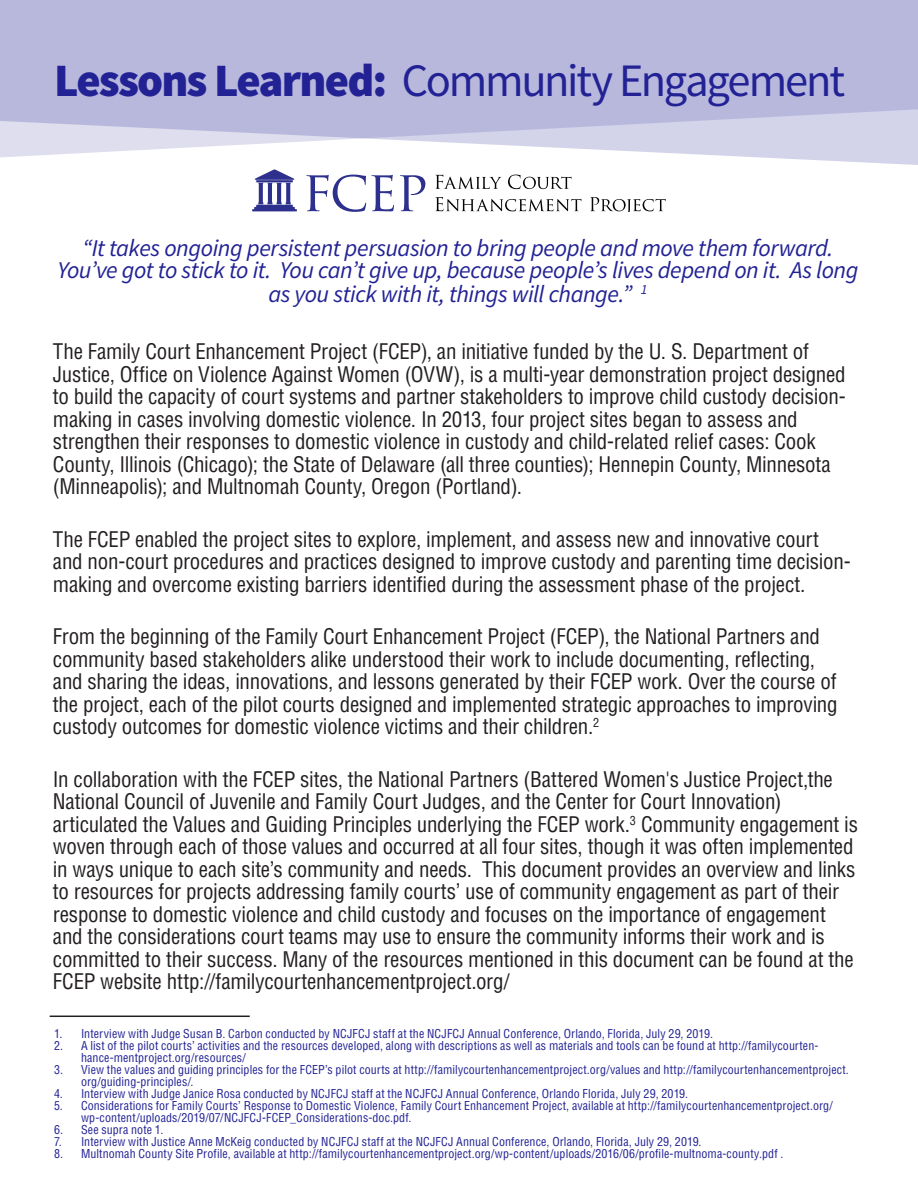
<style>
.page{position:relative;width:918px;height:1188px;background:#fff}
.page>*{position:absolute;margin:0;border:0;box-sizing:border-box;transform-origin:0 0}
.t1{font:46.5px "Source Sans Pro";letter-spacing:-.05em;color:#222295}
.t2{font:italic 24px/23.2px "Source Sans Pro";letter-spacing:-.02em;color:#222295;text-align:center}
.TEXT{font:condensed 21px/22.5px "Helvetica LT Std";letter-spacing:-.01em;color:#231f20}
.t3{font:condensed 12px/12px "Helvetica LT Std";letter-spacing:.01em;color:#222295}
.s1{font-weight:900}
</style>
<div class="page">
<svg style="left:0;top:0;width:918px;height:161px;background:#c1c1e1"></svg>
<hr style="left:50px;top:1016px;width:200px;height:1px;background:#231f20">
<svg style="left:435px;top:175px;width:66px;height:14px"></svg>
<svg style="left:508px;top:175px;width:63px;height:14px"></svg>
<svg style="left:435px;top:197px;width:146px;height:14px"></svg>
<svg style="left:590px;top:197px;width:76px;height:14px"></svg>
<svg style="left:306px;top:175px;width:88px;height:36px"></svg>
<svg style="left:400px;top:175px;width:25px;height:36px"></svg>
<svg style="left:252px;top:169px;width:45px;height:42px"></svg>
<p class="t1" style="left:54px;top:52px;width:793px"><span class="s1">Lessons Learned:</span> Community Engagement</p>
<p class="t2" style="left:57px;top:236px;width:803px">“It takes ongoing persistent persuasion to bring people and move them forward.<br>You’ve got to stick to it. You can’t give up, because people’s lives depend on it. As long as you stick with it, things will change.” <sup>1</sup></p>
<p class="TEXT" style="left:53px;top:340px;width:794px">The Family Court Enhancement Project (FCEP), an initiative funded by the U. S. Department of Justice, Office on Violence Against Women (OVW), is a multi-year demonstration project designed to build the capacity of court systems and partner stakeholders to improve child custody decision&shy;making in cases involving domestic violence. In 2013, four project sites began to assess and strengthen their responses to domestic violence in custody and child-related relief cases: Cook County, Illinois (Chicago); the State of Delaware (all three counties); Hennepin County, Minnesota (Minneapolis); and Multnomah County, Oregon (Portland).</p>
<p class="TEXT" style="left:53px;top:528px;width:799px">The FCEP enabled the project sites to explore, implement, and assess new and innovative court and non-court procedures and practices designed to improve custody and parenting time decision&shy;making and overcome existing barriers identified during the assessment phase of the project.</p>
<p class="TEXT" style="left:53px;top:625px;width:786px">From the beginning of the Family Court Enhancement Project (FCEP), the National Partners and community based stakeholders alike understood their work to include documenting, reflecting, and sharing the ideas, innovations, and lessons generated by their FCEP work. Over the course of the project, each of the pilot courts designed and implemented strategic approaches to improving custody outcomes for domestic violence victims and their children.<sup>2</sup></p>
<p class="TEXT" style="left:53px;top:768px;width:807px">In collaboration with the FCEP sites, the National Partners (Battered Women's Justice Project,the National Council of Juvenile and Family Court Judges, and the Center for Court Innovation) articulated the Values and Guiding Principles underlying the FCEP work.<sup>3</sup> Community engagement is woven through each of those values and occurred at all four sites, though it was often implemented in ways unique to each site’s community and needs. This document provides an overview and links to resources for projects addressing family courts’ use of community engagement as part of their response to domestic violence and child custody and focuses on the importance of engagement and the considerations court teams may use to ensure the community informs their work and is committed to their success. Many of the resources mentioned in this document can be found at the FCEP website http://familycourtenhancementproject.org/</p>
<p class="t3" style="left:54px;top:1028px;width:661px">1. Interview with Judge Susan B. Carbon conducted by NCJFCJ staff at the NCJFCJ Annual Conference, Orlando, Florida, July 29, 2019.</p>
<p class="t3" style="left:81px;top:1040px;width:739px;text-indent:-27px">2. A list of the pilot courts’ activities and the resources developed, along with descriptions as well as materials and tools can be found at http://familycourten&shy;hance-mentproject.org/resources/</p>
<p class="t3" style="left:81px;top:1064px;width:769px;text-indent:-27px">3. View the values and guiding principles for the FCEP’s pilot courts at http://familycourtenhancementproject.org/values and http://familycourtenhancementproject. org/guiding-principles/.</p>
<p class="t3" style="left:54px;top:1088px;width:636px">4. Interview with Judge Janice Rosa conducted by NCJFCJ staff at the NCJFCJ Annual Conference, Orlando Florida, July 29, 2019.</p>
<p class="t3" style="left:81px;top:1100px;width:753px;text-indent:-27px">5. Considerations for Family Courts’ Response to Domestic Violence, Family Court Enhancement Project, available at http://familycourtenhancementproject.org/ wp-content/uploads/2019/07/NCJFCJ-FCEP_Considerations-doc.pdf.</p>
<p class="t3" style="left:54px;top:1124px;width:111px">6. See supra note 1.</p>
<p class="t3" style="left:54px;top:1136px;width:649px">7. Interview with Justice Anne McKeig conducted by NCJFCJ staff at the NCJFCJ Annual Conference, Orlando, Florida, July 29, 2019.</p>
<p class="t3" style="left:54px;top:1148px;width:731px">8. Multnomah County Site Profile, available at http://familycourtenhancementproject.org/wp-content/uploads/2016/06/profile-multnoma-county.pdf .</p>
</div>
